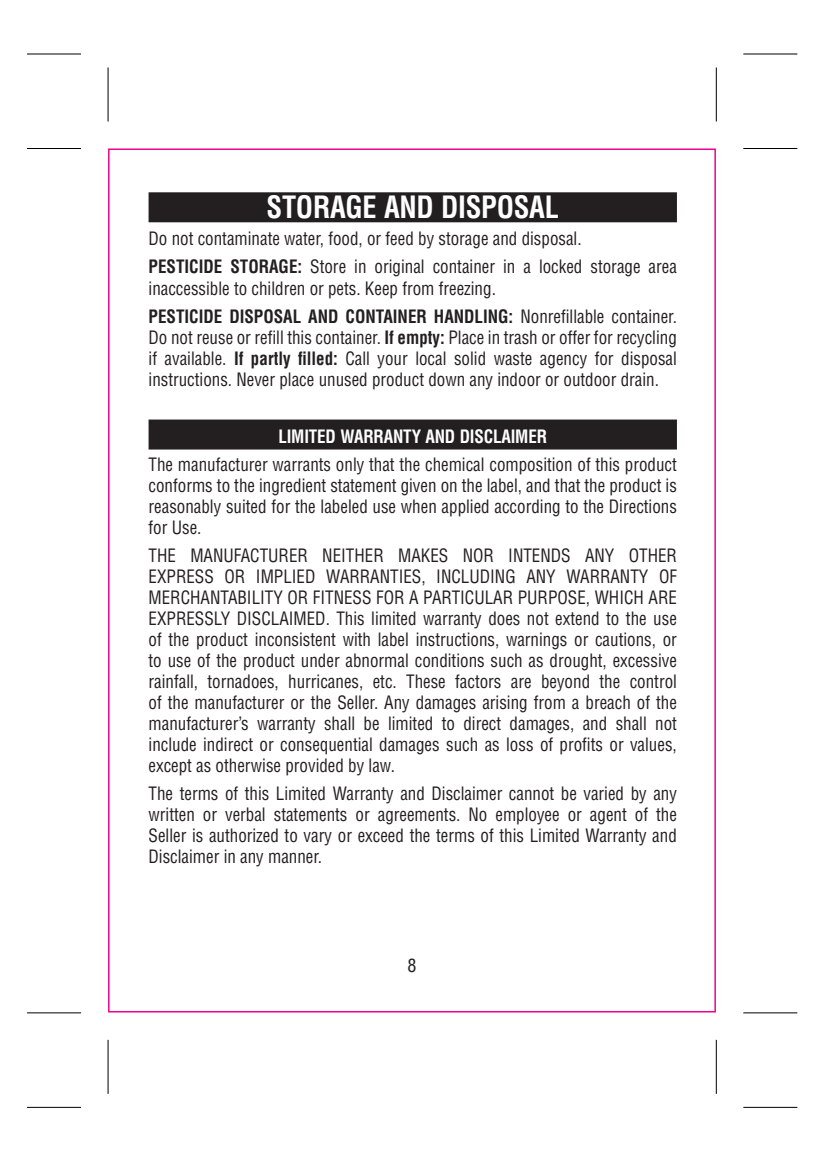
<style>
.page{position:relative;width:824px;height:1161px;background:#fff}
.page>*{position:absolute;margin:0;border:0;box-sizing:border-box;transform-origin:0 0}
.t1{font:700 condensed 30px "Helvetica LT Std";letter-spacing:-.01em;color:#fff;scale:.94 1}
.t2{font:condensed 18px/21px "Helvetica LT Std";color:#231f20;text-align:justify;scale:.95 1}
.t3{font:700 condensed 18px "Helvetica LT Std";letter-spacing:-.01em;color:#fff;scale:.95 1}
.t4{font:condensed 18px "Helvetica LT Std";color:#231f20}
.s1{font-weight:700}
</style>
<div class="page">
<div style="left:148px;top:192px;width:529px;height:30px;background:#231f20"></div>
<div style="left:148px;top:420px;width:529px;height:30px;background:#231f20"></div>
<hr style="left:107px;top:68px;width:2px;height:54px;background:#000">
<hr style="left:107px;top:1040px;width:2px;height:54px;background:#000">
<hr style="left:715px;top:68px;width:1px;height:54px;background:#000">
<hr style="left:715px;top:1040px;width:1px;height:54px;background:#000">
<hr style="left:27px;top:148px;width:54px;height:1px;background:#000">
<hr style="left:27px;top:53px;width:54px;height:2px;background:#000">
<hr style="left:743px;top:148px;width:54px;height:1px;background:#000">
<hr style="left:743px;top:53px;width:54px;height:2px;background:#000">
<hr style="left:27px;top:1012px;width:54px;height:1px;background:#000">
<hr style="left:27px;top:1107px;width:54px;height:1px;background:#000">
<hr style="left:743px;top:1012px;width:54px;height:1px;background:#000">
<hr style="left:743px;top:1107px;width:54px;height:1px;background:#000">
<h1 class="t1" style="left:266px;top:188px;width:312px">STORAGE AND DISPOSAL</h1>
<p class="t2" style="left:148px;top:225px;width:557px;line-height:27.9px">Do not contaminate water, food, or feed by storage and disposal.<br><span class="s1">PESTICIDE STORAGE:</span> Store in original container in a locked storage area</p>
<p class="t2" style="left:148px;top:274px;width:557px;line-height:27.9px">inaccessible to children or pets. Keep from freezing.<br><span class="s1">PESTICIDE DISPOSAL AND CONTAINER HANDLING:</span> Nonrefillable container.</p>
<p class="t2" style="left:148px;top:326px;width:557px">Do not reuse or refill this container. <span class="s1">If empty:</span> Place in trash or offer for recycling if available. <span class="s1">If partly filled:</span> Call your local solid waste agency for disposal instructions. Never place unused product down any indoor or outdoor drain.</p>
<p class="t3" style="left:278px;top:425px;width:284px">LIMITED WARRANTY AND DISCLAIMER</p>
<p class="t2" style="left:148px;top:453px;width:557px">The manufacturer warrants only that the chemical composition of this product conforms to the ingredient statement given on the label, and that the product is reasonably suited for the labeled use when applied according to the Directions for Use.</p>
<p class="t2" style="left:148px;top:544px;width:557px">THE MANUFACTURER NEITHER MAKES NOR INTENDS ANY OTHER EXPRESS OR IMPLIED WARRANTIES, INCLUDING ANY WARRANTY OF MERCHANTABILITY OR FITNESS FOR A PARTICULAR PURPOSE, WHICH ARE EXPRESSLY DISCLAIMED. This limited warranty does not extend to the use of the product inconsistent with label instructions, warnings or cautions, or to use of the product under abnormal conditions such as drought, excessive rainfall, tornadoes, hurricanes, etc. These factors are beyond the control of the manufacturer or the Seller. Any damages arising from a breach of the manufacturer’s warranty shall be limited to direct damages, and shall not include indirect or consequential damages such as loss of profits or values, except as otherwise provided by law.</p>
<p class="t2" style="left:148px;top:783px;width:557px">The terms of this Limited Warranty and Disclaimer cannot be varied by any written or verbal statements or agreements. No employee or agent of the Seller is authorized to vary or exceed the terms of this Limited Warranty and Disclaimer in any manner.</p>
<p class="t4" style="left:407px;top:954px;width:10px">8</p>
</div>
